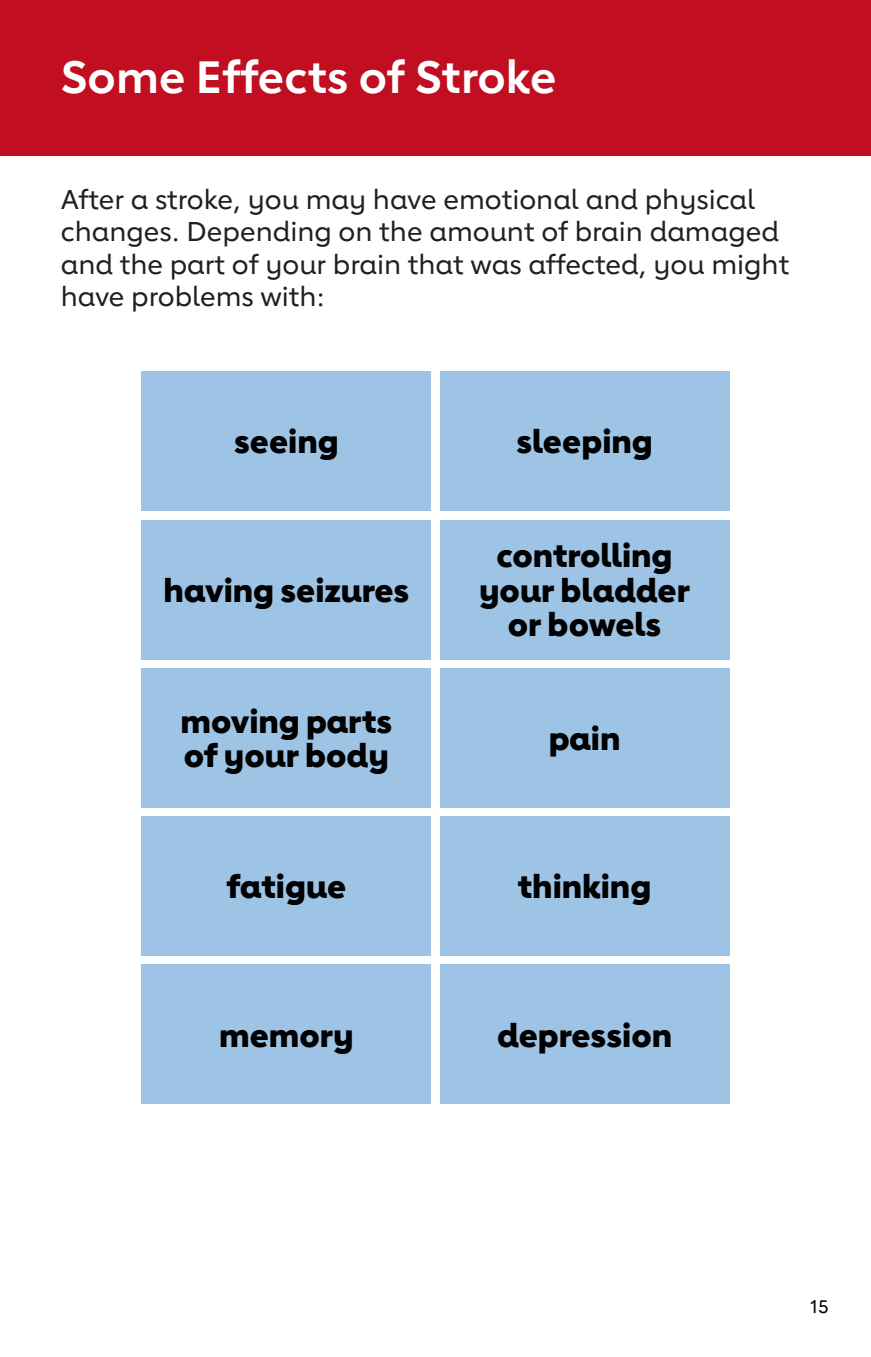
<style>
.page{position:relative;width:871px;height:1357px;background:#fff}
.page>*{position:absolute;margin:0;border:0;box-sizing:border-box;transform-origin:0 0}
.Heading{font:700 45px "Lub Dub";letter-spacing:.005em;color:#fff}
.Subhead{font:800 32.18px/34.6px "Lub Dub";color:#000;text-align:center}
.Copy{font:500 27px/32.4px "Lub Dub";color:#231f20}
.t1{font:500 18px "Lub Dub";color:#000}
</style>
<div class="page">
<div style="left:0;top:0;width:871px;height:156px;background:#c10e21"></div>
<div style="left:142px;top:965px;width:289px;height:139px;background:#9dc4e5"></div>
<div style="left:440px;top:965px;width:289px;height:139px;background:#9dc4e5"></div>
<div style="left:142px;top:371px;width:289px;height:140px;background:#9dc4e5"></div>
<div style="left:440px;top:371px;width:289px;height:140px;background:#9dc4e5"></div>
<div style="left:142px;top:520px;width:289px;height:139px;background:#9dc4e5"></div>
<div style="left:440px;top:520px;width:289px;height:139px;background:#9dc4e5"></div>
<div style="left:142px;top:668px;width:289px;height:139px;background:#9dc4e5"></div>
<div style="left:440px;top:668px;width:289px;height:139px;background:#9dc4e5"></div>
<div style="left:142px;top:816px;width:289px;height:140px;background:#9dc4e5"></div>
<div style="left:440px;top:816px;width:289px;height:140px;background:#9dc4e5"></div>
<h2 class="Heading" style="left:61px;top:50px;width:497px">Some Effects of Stroke</h2>
<p class="Copy" style="left:61px;top:183px;width:730px">After a stroke, you may have emotional and physical changes. Depending on the amount of brain damaged and the part of your brain that was affected, you might have problems with:</p>
<h3 class="Subhead" style="left:234px;top:424px;width:106px">seeing</h3>
<h3 class="Subhead" style="left:516px;top:424px;width:138px">sleeping</h3>
<h3 class="Subhead" style="left:163px;top:572px;width:247px">having seizures</h3>
<h3 class="Subhead" style="left:181px;top:703px;width:213px;text-align:left">moving parts of your body</h3>
<h3 class="Subhead" style="left:479px;top:538px;width:212px">controlling your bladder or bowels</h3>
<h3 class="Subhead" style="left:549px;top:720px;width:73px">pain</h3>
<h3 class="Subhead" style="left:226px;top:869px;width:121px">fatigue</h3>
<h3 class="Subhead" style="left:518px;top:869px;width:135px">thinking</h3>
<h3 class="Subhead" style="left:219px;top:1017px;width:136px">memory</h3>
<h3 class="Subhead" style="left:497px;top:1017px;width:177px">depression</h3>
<p class="t1" style="left:810px;top:1296px;width:20px">15</p>
</div>
